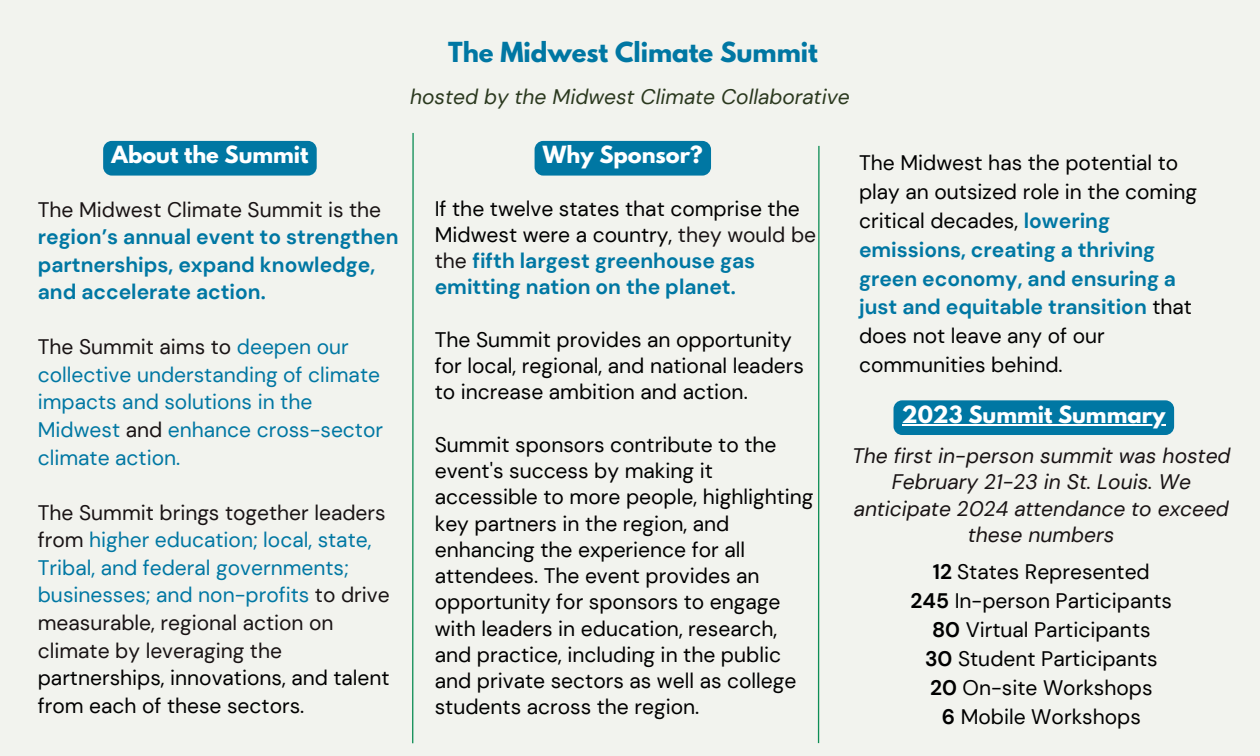
<style>
.page{position:relative;width:1260px;height:756px;background:#f2f3ee}
.page>*{position:absolute;margin:0;border:0;box-sizing:border-box;transform-origin:0 0}
.t1{font:700 24.5px "League Spartan";color:#0077a3}
.t2{font:21px/26.2px "DM Sans";color:#000}
.t3{font:21px/27.7px "DM Sans";color:#191314}
.t4{font:21px/27.7px "DM Sans";color:#0077a3}
.t5{font:700 21px/27.7px "DM Sans";color:#0077a3}
.t6{font:italic 21px/26.2px "DM Sans";color:#191314;text-align:center}
.t7{font:700 21px "League Spartan";color:#fff}
.t8{font:italic 21px "DM Sans";color:#2b391f}
.s1{font-weight:400;color:#191314}
.s2{color:#191314}
.s3{color:#0077a3}
.s4{color:#000}
.s5{font-weight:700;color:#0077a3}
.s6{font-weight:700}
</style>
<div class="page">
<div style="left:103px;top:141px;width:214px;height:35px;background:#0077a3;border-radius:9px"></div>
<div style="left:535px;top:141px;width:176px;height:35px;background:#0077a3;border-radius:9px"></div>
<div style="left:894px;top:400px;width:280px;height:35px;background:#0077a3;border-radius:9px"></div>
<hr style="left:902px;top:424px;width:263px;height:2px;background:#fff">
<hr style="left:412px;top:133px;width:2px;height:610px;background:#0e8d55">
<hr style="left:818px;top:146px;width:2px;height:597px;background:#0e8d55">
<p class="t7" style="left:112px;top:145px;width:198px">About the Summit</p>
<p class="t5" style="left:38px;top:196px;width:362px"><span class="s1">The Midwest Climate Summit is the </span>region’s annual event to strengthen partnerships, expand knowledge, and accelerate action.</p>
<p class="t4" style="left:38px;top:333px;width:347px"><span class="s2">The Summit aims to</span> deepen our collective understanding of climate impacts and solutions in the<br>Midwest <span class="s2">and</span> enhance cross-sector climate action.</p>
<p class="t3" style="left:38px;top:499px;width:354px">The Summit brings together leaders from <span class="s3">higher education; local, state, Tribal, and federal governments; businesses; and non-profits</span> to drive measurable, regional action on climate by leveraging the <span class="s4">partnerships, innovations, and talent from each of these sectors.</span></p>
<p class="t1" style="left:448px;top:40px;width:371px">The Midwest Climate Summit</p>
<p class="t8" style="left:410px;top:84px;width:441px">hosted by the Midwest Climate Collaborative</p>
<p class="t7" style="left:543px;top:145px;width:161px">Why Sponsor?</p>
<p class="t2" style="left:435px;top:195px;width:383px">If the twelve states that comprise the Midwest were a country, <span class="s2">they would be the</span> <span class="s5">fifth largest greenhouse gas emitting nation on the planet.</span></p>
<p class="t2" style="left:435px;top:327px;width:371px">The Summit provides an opportunity for local, regional, and national leaders to increase ambition and action.</p>
<p class="t2" style="left:435px;top:432px;width:380px">Summit sponsors contribute to the event's success by making it accessible to more people, highlighting key partners in the region, and enhancing the experience for all attendees. The event provides an opportunity for sponsors to engage with leaders in education, research, and practice, including in the public and private sectors as well as college students across the region.</p>
<p class="t2" style="left:859px;top:149px;width:339px;line-height:28.9px">The Midwest has the potential to play an outsized role in the coming critical decades, <span class="s5">lowering emissions, creating a thriving green economy, and ensuring a just and equitable transition</span> that does not leave any of our communities behind.</p>
<p class="t7" style="left:902px;top:404px;width:265px">2023 Summit Summary</p>
<p class="t6" style="left:852px;top:443px;width:380px">The first in-person summit was hosted<br>February 21-23 in St. Louis. We anticipate 2024 attendance to exceed these numbers</p>
<p class="t2" style="left:933px;top:559px;width:218px"><span class="s6">12</span> States Represented</p>
<p class="t2" style="left:911px;top:588px;width:263px"><span class="s6">245</span> In-person Participants</p>
<p class="t2" style="left:932px;top:617px;width:220px"><span class="s6">80</span> Virtual Participants</p>
<p class="t2" style="left:925px;top:646px;width:234px"><span class="s6">30</span> Student Participants</p>
<p class="t2" style="left:930px;top:675px;width:224px"><span class="s6">20</span> On-site Workshops</p>
<p class="t2" style="left:942px;top:703px;width:201px"><span class="s6">6</span> Mobile Workshops</p>
</div>
